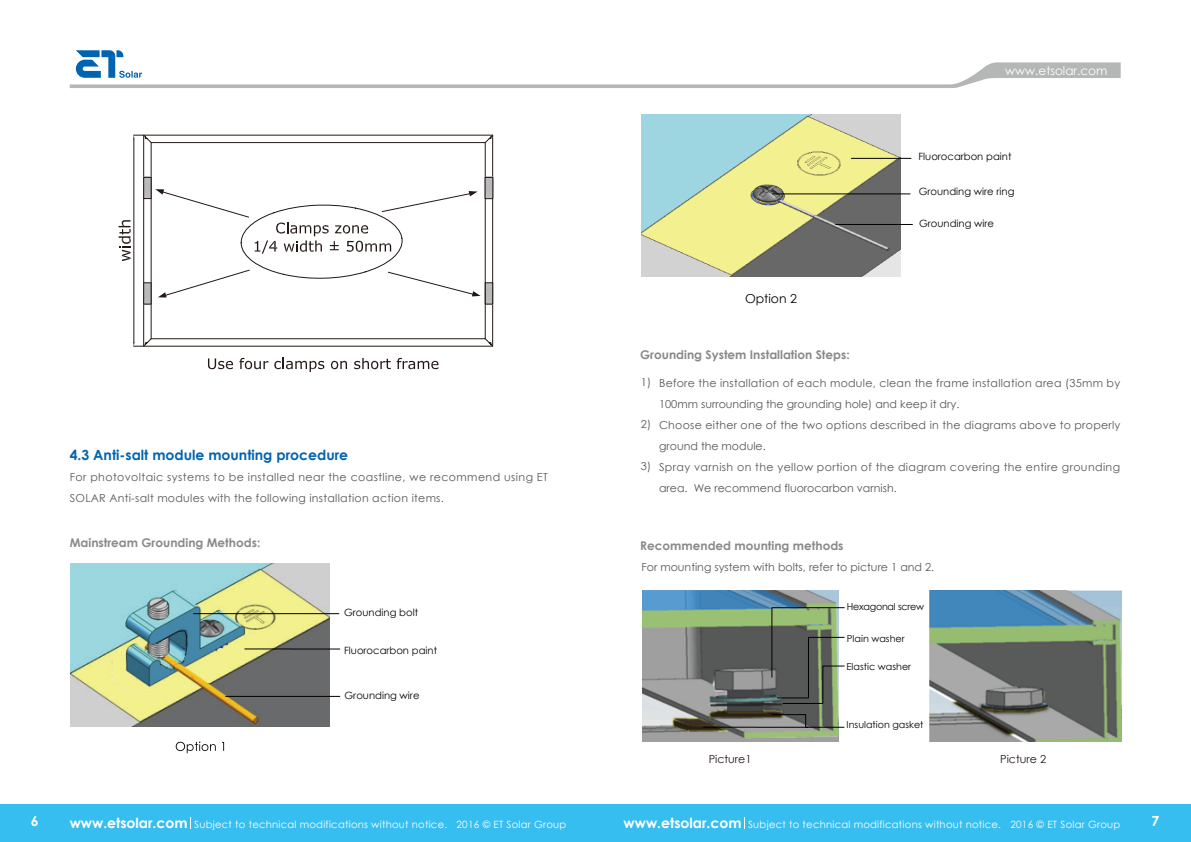
<style>
.page{position:relative;width:1191px;height:842px;background:#fff}
.page>*{position:absolute;margin:0;border:0;box-sizing:border-box;transform-origin:0 0}
.t1{font:700 14px "Century Gothic";color:#0064b1}
.t2{font:700 14px "Century Gothic";color:#fff}
.t3{font:12.4px "Century Gothic";color:#040000}
.t4{font:700 12px "Century Gothic";color:#898989}
.t5{font:12px "Century Gothic";color:#fff}
.t6{font:11px/21px "Century Gothic";letter-spacing:.025em;color:#595757}
.t7{font:11px "Century Gothic";color:#595757}
.t8{font:11px "Century Gothic";color:#221815}
.t9{font:10px "Century Gothic";letter-spacing:.025em;color:#fff}
.t10{font:10px "Century Gothic";color:#040000}
.t11{font:9.6px "Century Gothic";color:#040000}
.t12{font:9.6px "Century Gothic";letter-spacing:-.025em;color:#040000}
.s1{font-weight:700;font-size:14px}
</style>
<div class="page">
<div style="left:0;top:804px;width:1191px;height:38px;background:#37bef0"></div>
<svg style="left:744px;top:817px;width:1px;height:12px"></svg>
<svg style="left:142px;top:134px;width:352px;height:213px"></svg>
<svg style="left:143px;top:177px;width:350px;height:127px"></svg>
<svg style="left:255px;top:222px;width:136px;height:32px"></svg>
<svg style="left:388px;top:272px;width:92px;height:24px"></svg>
<svg style="left:382px;top:191px;width:95px;height:21px"></svg>
<svg style="left:158px;top:270px;width:91px;height:27px"></svg>
<svg style="left:155px;top:189px;width:94px;height:28px"></svg>
<hr style="left:134px;top:139px;width:1px;height:203px;background:#221815">
<svg style="left:133px;top:135px;width:10px;height:4px"></svg>
<svg style="left:133px;top:342px;width:10px;height:5px"></svg>
<svg style="left:119px;top:220px;width:12px;height:41px"></svg>
<svg style="left:208px;top:358px;width:25px;height:12px"></svg>
<svg style="left:239px;top:358px;width:29px;height:12px"></svg>
<svg style="left:274px;top:358px;width:73px;height:14px"></svg>
<svg style="left:354px;top:358px;width:37px;height:12px"></svg>
<svg style="left:397px;top:358px;width:42px;height:12px"></svg>
<img style="left:70px;top:564px;width:259px;height:162px">
<hr style="left:193px;top:613px;width:146px;height:1px;background:#040000">
<svg style="left:244px;top:648px;width:96px;height:2px"></svg>
<hr style="left:226px;top:696px;width:114px;height:1px;background:#040000">
<svg style="left:176px;top:742px;width:40px;height:11px"></svg>
<img style="left:641px;top:114px;width:259px;height:163px">
<hr style="left:772px;top:194px;width:138px;height:1px;background:#040000">
<hr style="left:835px;top:224px;width:77px;height:1px;background:#040000">
<hr style="left:851px;top:158px;width:60px;height:1px;background:#040000">
<img style="left:642px;top:591px;width:196px;height:150px">
<img style="left:929px;top:591px;width:192px;height:150px">
<svg style="left:771px;top:607px;width:74px;height:97px;background:#737e6b"></svg>
<svg style="left:702px;top:714px;width:143px;height:14px;background:#6e6f66"></svg>
<svg style="left:70px;top:50px;width:1050px;height:38px"></svg>
<p class="t5" style="left:1005px;top:62px;width:104px">www.etsolar.com</p>
<p class="t1" style="left:70px;top:444px;width:280px">4.3 Anti-salt module mounting procedure</p>
<p class="t6" style="left:70px;top:466px;width:480px">For photovoltaic systems to be installed near the coastline, we recommend using ET<br>SOLAR Anti-salt modules with the following installation action items.</p>
<p class="t4" style="left:70px;top:533px;width:192px">Mainstream Grounding Methods:</p>
<p class="t10" style="left:344px;top:605px;width:75px">Grounding bolt</p>
<p class="t10" style="left:344px;top:644px;width:94px">Fluorocarbon paint</p>
<p class="t10" style="left:344px;top:688px;width:76px">Grounding wire</p>
<p class="t3" style="left:745px;top:290px;width:53px">Option 2</p>
<p class="t4" style="left:640px;top:346px;width:211px">Grounding System Installation Steps:</p>
<p class="t10" style="left:918px;top:150px;width:94px">Fluorocarbon paint</p>
<p class="t10" style="left:919px;top:185px;width:97px">Grounding wire ring</p>
<p class="t10" style="left:919px;top:217px;width:76px">Grounding wire</p>
<p class="t6" style="left:641px;top:372px;width:12px">1)</p>
<p class="t6" style="left:641px;top:413px;width:12px">2)</p>
<p class="t6" style="left:641px;top:456px;width:12px">3)</p>
<p class="t6" style="left:659px;top:372px;width:463px">Before the installation of each module, clean the frame installation area (35mm by 100mm surrounding the grounding hole) and keep it dry.<br>Choose either one of the two options described in the diagrams above to properly ground the module.<br>Spray varnish on the yellow portion of the diagram covering the entire grounding area. We recommend fluorocarbon varnish.</p>
<p class="t4" style="left:640px;top:537px;width:205px">Recommended mounting methods</p>
<p class="t7" style="left:641px;top:560px;width:294px">For mounting system with bolts, refer to picture 1 and 2.</p>
<p class="t12" style="left:847px;top:599px;width:79px">Hexagonal screw</p>
<p class="t11" style="left:847px;top:632px;width:59px">Plain washer</p>
<p class="t11" style="left:846px;top:660px;width:66px">Elastic washer</p>
<p class="t11" style="left:846px;top:718px;width:79px">Insulation gasket</p>
<p class="t8" style="left:708px;top:752px;width:44px">Picture1</p>
<p class="t8" style="left:1000px;top:752px;width:47px">Picture 2</p>
<p class="t2" style="left:31px;top:811px;width:9px">6</p>
<p class="t9" style="left:70px;top:817px;width:498px"><span class="s1">www.etsolar.com</span> Subject to technical modifications without notice. 2016 © ET Solar Group</p>
<p class="t9" style="left:623px;top:817px;width:498px"><span class="s1">www.etsolar.com</span> Subject to technical modifications without notice. 2016 © ET Solar Group</p>
<p class="t2" style="left:1151px;top:811px;width:9px">7</p>
</div>
